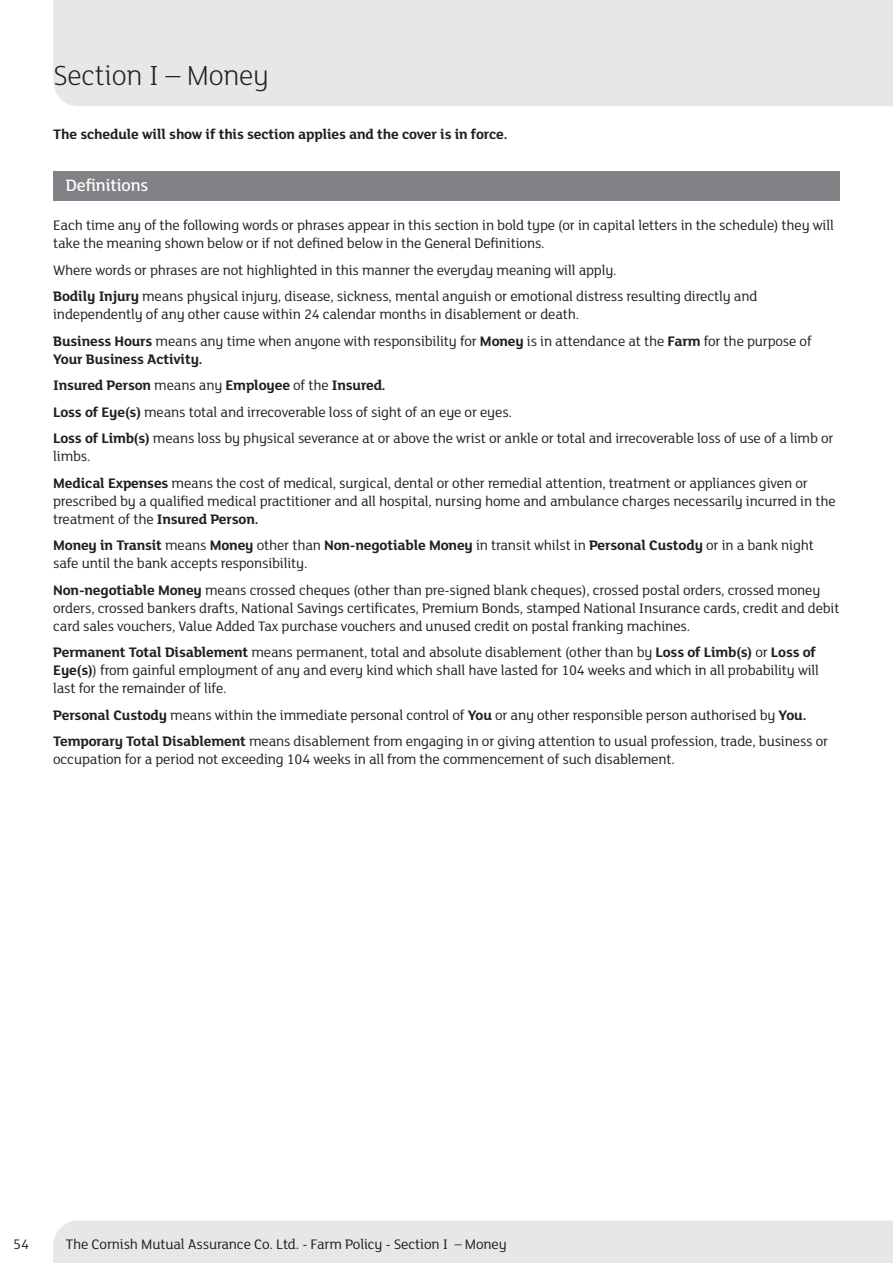
<style>
.page{position:relative;width:893px;height:1263px;background:#fff}
.page>*{position:absolute;margin:0;border:0;box-sizing:border-box;transform-origin:0 0}
.t1{font:300 30px "FS Lola";letter-spacing:-.01em;color:#231f20}
.t2{font:500 18px "FS Lola";letter-spacing:-.01em;color:#fff}
.t3{font:15px/18px "FS Lola";letter-spacing:-.01em;color:#231f20}
.t4{font:700 15px "FS Lola";letter-spacing:-.01em;color:#231f20}
.s1{font-weight:700}
</style>
<div class="page">
<div style="left:53px;top:1220px;width:840px;height:43px;background:#e6e7e9"></div>
<div style="left:53px;top:0;width:840px;height:106px;background:#e6e7e9"></div>
<div style="left:53px;top:171px;width:787px;height:29px;background:#808285"></div>
<h1 class="t1" style="left:53px;top:55px;width:217px">Section I – Money</h1>
<p class="t4" style="left:53px;top:124px;width:456px">The schedule will show if this section applies and the cover is in force.</p>
<p class="t2" style="left:66px;top:174px;width:84px">Definitions</p>
<p class="t3" style="left:53px;top:216px;width:782px">Each time any of the following words or phrases appear in this section in bold type (or in capital letters in the schedule) they will take the meaning shown below or if not defined below in the General Definitions.</p>
<p class="t3" style="left:53px;top:256px;width:706px;line-height:26.5px">Where words or phrases are not highlighted in this manner the everyday meaning will apply.<br><span class="s1">Bodily Injury</span> means physical injury, disease, sickness, mental anguish or emotional distress resulting directly and</p>
<p class="t3" style="left:53px;top:301px;width:760px;line-height:26.5px">independently of any other cause within 24 calendar months in disablement or death.<br><span class="s1">Business Hours</span> means any time when anyone with responsibility for <span class="s1">Money</span> is in attendance at the <span class="s1">Farm</span> for the purpose of</p>
<p class="t3" style="left:53px;top:345px;width:782px;line-height:26.5px"><span class="s1">Your Business Activity.<br>Insured Person</span> means any <span class="s1">Employee</span> of the <span class="s1">Insured.<br>Loss of Eye(s)</span> means total and irrecoverable loss of sight of an eye or eyes.<br><span class="s1">Loss of Limb(s)</span> means loss by physical severance at or above the wrist or ankle or total and irrecoverable loss of use of a limb or</p>
<p class="t3" style="left:53px;top:443px;width:756px;line-height:26.5px">limbs.<br><span class="s1">Medical Expenses</span> means the cost of medical, surgical, dental or other remedial attention, treatment or appliances given or</p>
<p class="t3" style="left:53px;top:491px;width:784px">prescribed by a qualified medical practitioner and all hospital, nursing home and ambulance charges necessarily incurred in the treatment of the <span class="s1">Insured Person.</span></p>
<p class="t3" style="left:53px;top:536px;width:762px"><span class="s1">Money in Transit</span> means <span class="s1">Money</span> other than <span class="s1">Non-negotiable Money</span> in transit whilst in <span class="s1">Personal Custody</span> or in a bank night safe until the bank accepts responsibility.</p>
<p class="t3" style="left:53px;top:580px;width:788px"><span class="s1">Non-negotiable Money</span> means crossed cheques (other than pre-signed blank cheques), crossed postal orders, crossed money orders, crossed bankers drafts, National Savings certificates, Premium Bonds, stamped National Insurance cards, credit and debit card sales vouchers, Value Added Tax purchase vouchers and unused credit on postal franking machines.</p>
<p class="t3" style="left:53px;top:643px;width:767px"><span class="s1">Permanent Total Disablement</span> means permanent, total and absolute disablement (other than by <span class="s1">Loss of Limb(s)</span> or <span class="s1">Loss of<br>Eye(s)</span>) from gainful employment of any and every kind which shall have lasted for 104 weeks and which in all probability will last for the remainder of life.</p>
<p class="t3" style="left:53px;top:701px;width:776px;line-height:26.5px"><span class="s1">Personal Custody</span> means within the immediate personal control of <span class="s1">You</span> or any other responsible person authorised by <span class="s1">You.<br>Temporary Total Disablement</span> means disablement from engaging in or giving attention to usual profession, trade, business or</p>
<p class="t3" style="left:53px;top:750px;width:623px">occupation for a period not exceeding 104 weeks in all from the commencement of such disablement.</p>
<p class="t3" style="left:13px;top:1234px;width:17px">54</p>
<p class="t3" style="left:66px;top:1234px;width:442px">The Cornish Mutual Assurance Co. Ltd. - Farm Policy - Section I – Money</p>
</div>
